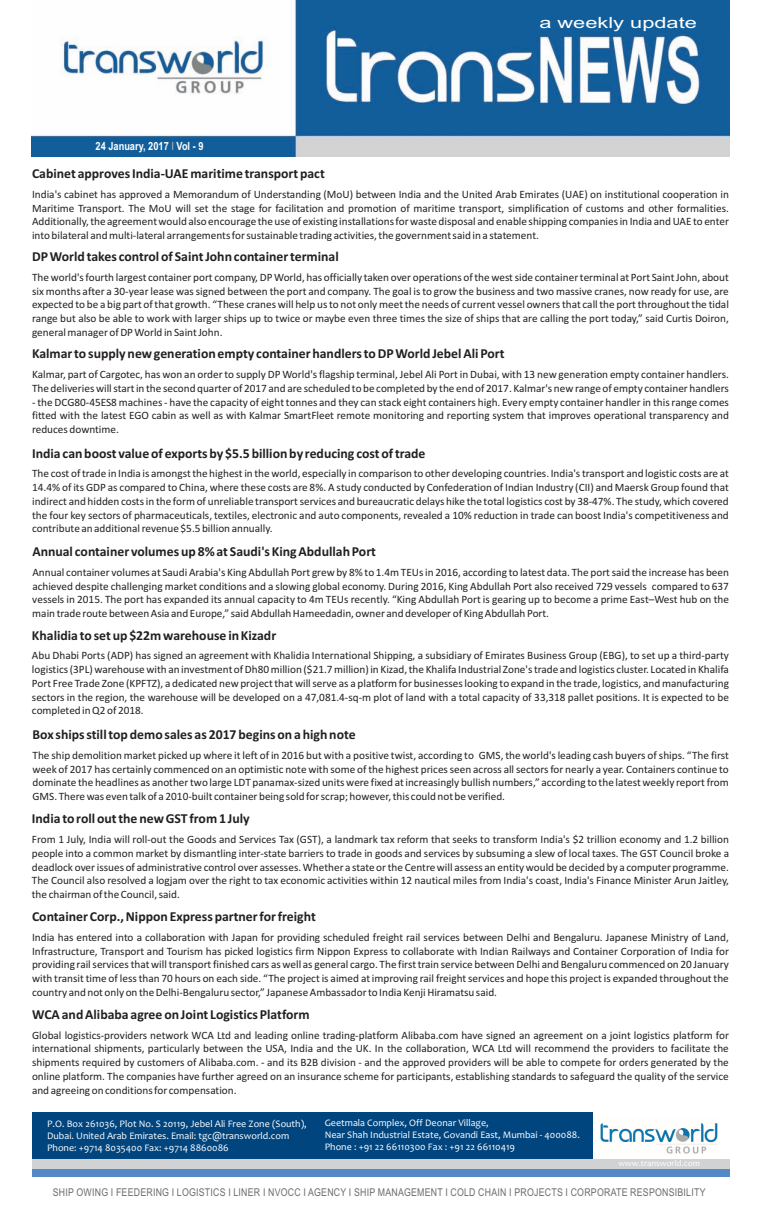
<style>
.page{position:relative;width:761px;height:1211px;background:#fff}
.page>*{position:absolute;margin:0;border:0;box-sizing:border-box;transform-origin:0 0}
.t1{font:15.5px "Arial";color:#fff;scale:1.41 1}
.t2{font:700 13.75px "Calibri";color:#231f20}
.t3{font:11.25px/13.8px "Calibri";color:#231f20;text-align:justify}
.t4{font:700 11.25px "Arial Narrow";color:#fff}
.t5{font:10.75px "Arial Narrow";letter-spacing:.02em;color:#6c6d70}
.t6{font:10px/12.2px "Candara";color:#fff}
.t7{font:8.75px "Candara";color:#fff}
.s1{font-weight:400;color:#bcbdc0}
</style>
<div class="page">
<img style="left:32px;top:0;width:697px;height:157px">
<img style="left:600px;top:1123px;width:118px;height:31px">
<div style="left:32px;top:1111px;width:560px;height:51px;background:#01457f"></div>
<div style="left:32px;top:1158px;width:697px;height:16px;background:#d1d2d4"></div>
<div style="left:32px;top:1169px;width:697px;height:8px;background:#5389c7"></div>
<p class="t4" style="left:96px;top:142px;width:109px">24 January, 2017 <span class="s1">I</span> Vol - 9</p>
<h1 class="t1" style="left:539px;top:17px;width:113px">a weekly update</h1>
<p class="t2" style="left:32px;top:168px;width:294px">Cabinet approves India-UAE maritime transport pact</p>
<p class="t3" style="left:32px;top:188px;width:698px">India's cabinet has approved a Memorandum of Understanding (MoU) between India and the United Arab Emirates (UAE) on institutional cooperation in Maritime Transport. The MoU will set the stage for facilitation and promotion of maritime transport, simplification of customs and other formalities.<br>Additionally, the agreement would also encourage the use of existing installations for waste disposal and enable shipping companies in India and UAE to enter into bilateral and multi-lateral arrangements for sustainable trading activities, the government said in a statement.</p>
<p class="t2" style="left:32px;top:251px;width:308px">DP World takes control of Saint John container terminal</p>
<p class="t3" style="left:32px;top:271px;width:698px">The world's fourth largest container port company, DP World, has officially taken over operations of the west side container terminal at Port Saint John, about six months after a 30-year lease was signed between the port and company. The goal is to grow the business and two massive cranes, now ready for use, are expected to be a big part of that growth. “These cranes will help us to not only meet the needs of current vessel owners that call the port throughout the tidal range but also be able to work with larger ships up to twice or maybe even three times the size of ships that are calling the port today,” said Curtis Doiron, general manager of DP World in Saint John.</p>
<p class="t2" style="left:32px;top:348px;width:474px">Kalmar to supply new generation empty container handlers to DP World Jebel Ali Port</p>
<p class="t3" style="left:32px;top:368px;width:698px">Kalmar, part of Cargotec, has won an order to supply DP World's flagship terminal, Jebel Ali Port in Dubai, with 13 new generation empty container handlers.<br>The deliveries will start in the second quarter of 2017 and are scheduled to be completed by the end of 2017. Kalmar's new range of empty container handlers</p>
<p class="t3" style="left:32px;top:396px;width:698px">- the DCG80-45ES8 machines - have the capacity of eight tonnes and they can stack eight containers high. Every empty container handler in this range comes fitted with the latest EGO cabin as well as with Kalmar SmartFleet remote monitoring and reporting system that improves operational transparency and reduces downtime.</p>
<p class="t2" style="left:32px;top:447px;width:395px">India can boost value of exports by $5.5 billion by reducing cost of trade</p>
<p class="t3" style="left:32px;top:467px;width:698px">The cost of trade in India is amongst the highest in the world, especially in comparison to other developing countries. India's transport and logistic costs are at 14.4% of its GDP as compared to China, where these costs are 8%. A study conducted by Confederation of Indian Industry (CII) and Maersk Group found that indirect and hidden costs in the form of unreliable transport services and bureaucratic delays hike the total logistics cost by 38-47%. The study, which covered the four key sectors of pharmaceuticals, textiles, electronic and auto components, revealed a 10% reduction in trade can boost India's competitiveness and contributean additional revenue $5.5 billion annually.</p>
<p class="t2" style="left:32px;top:546px;width:345px">Annual container volumes up 8% at Saudi's King Abdullah Port</p>
<p class="t3" style="left:32px;top:566px;width:698px">Annual container volumes at Saudi Arabia's King Abdullah Port grew by 8% to 1.4m TEUs in 2016, according to latest data. The port said the increase has been achieved despite challenging market conditions and a slowing global economy. During 2016, King Abdullah Port also received 729 vessels compared to 637 vessels in 2015. The port has expanded its annual capacity to 4m TEUs recently. “King Abdullah Port is gearing up to become a prime East–West hub on the main trade route between Asia and Europe,” said Abdullah Hameedadin, owner and developer of King Abdullah Port.</p>
<p class="t2" style="left:32px;top:629px;width:246px">Khalidia to set up $22m warehouse in Kizadr</p>
<p class="t3" style="left:32px;top:649px;width:698px">Abu Dhabi Ports (ADP) has signed an agreement with Khalidia International Shipping, a subsidiary of Emirates Business Group (EBG), to set up a third-party logistics (3PL) warehouse with an investment of Dh80 million ($21.7 million) in Kizad, the Khalifa Industrial Zone's trade and logistics cluster. Located in Khalifa Port Free Trade Zone (KPFTZ), a dedicated new project that will serve as a platform for businesses looking to expand in the trade, logistics, and manufacturing sectors in the region, the warehouse will be developed on a 47,081.4-sq-m plot of land with a total capacity of 33,318 pallet positions. It is expected to be completed in Q2 of 2018.</p>
<p class="t2" style="left:33px;top:728px;width:324px">Box ships still top demo sales as 2017 begins on a high note</p>
<p class="t3" style="left:32px;top:749px;width:697px">The ship demolition market picked up where it left of in 2016 but with a positive twist, according to GMS, the world's leading cash buyers of ships. “The first week of 2017 has certainly commenced on an optimistic note with some of the highest prices seen across all sectors for nearly a year. Containers continue to dominate the headlines as another two large LDT panamax-sized units were fixed at increasingly bullish numbers,” according to the latest weekly report from GMS. There was even talk of a 2010-built container being sold for scrap; however, this could not be verified.</p>
<p class="t2" style="left:32px;top:813px;width:219px">India to roll out the new GST from 1 July</p>
<p class="t3" style="left:32px;top:833px;width:698px">From 1 July, India will roll-out the Goods and Services Tax (GST), a landmark tax reform that seeks to transform India's $2 trillion economy and 1.2 billion people into a common market by dismantling inter-state barriers to trade in goods and services by subsuming a slew of local taxes. The GST Council broke a deadlock over issues of administrative control over assesses. Whether a state or the Centre will assess an entity would be decided by a computer programme.<br>The Council also resolved a logjam over the right to tax economic activities within 12 nautical miles from India's coast, India's Finance Minister Arun Jaitley, the chairman of the Council, said.</p>
<p class="t2" style="left:32px;top:910px;width:285px">Container Corp., Nippon Express partner for freight</p>
<p class="t3" style="left:32px;top:931px;width:698px">India has entered into a collaboration with Japan for providing scheduled freight rail services between Delhi and Bengaluru. Japanese Ministry of Land, Infrastructure, Transport and Tourism has picked logistics firm Nippon Express to collaborate with Indian Railways and Container Corporation of India for providing rail services that will transport finished cars as well as general cargo. The first train service between Delhi and Bengaluru commenced on 20 January with transit time of less than 70 hours on each side. “The project is aimed at improving rail freight services and hope this project is expanded throughout the country and not only on the Delhi-Bengaluru sector,” Japanese Ambassador to India Kenji Hiramatsu said.</p>
<p class="t2" style="left:32px;top:1008px;width:279px">WCA and Alibaba agree on Joint Logistics Platform</p>
<p class="t3" style="left:32px;top:1029px;width:698px">Global logistics-providers network WCA Ltd and leading online trading-platform Alibaba.com have signed an agreement on a joint logistics platform for international shipments, particularly between the USA, India and the UK. In the collaboration, WCA Ltd will recommend the providers to facilitate the shipments required by customers of Alibaba.com. - and its B2B division - and the approved providers will be able to compete for orders generated by the online platform. The companies have further agreed on an insurance scheme for participants, establishing standards to safeguard the quality of the service and agreeing on conditions for compensation.</p>
<p class="t6" style="left:47px;top:1118px;width:261px">P.O. Box 261036, Plot No. S 20119, Jebel Ali Free Zone (South),<br>Dubai. United Arab Emirates. Email: tgc@transworld.com<br>Phone: +9714 8035400 Fax: +9714 8860086</p>
<p class="t6" style="left:325px;top:1117px;width:256px">Geetmala Complex, Off Deonar Village,<br>Near Shah Industrial Estate, Govandi East, Mumbai - 400088.<br>Phone : +91 22 66110300 Fax : +91 22 66110419</p>
<p class="t7" style="left:618px;top:1160px;width:83px">www.transworld.com</p>
<p class="t5" style="left:53px;top:1188px;width:654px">SHIP OWING I FEEDERING I LOGISTICS I LINER I NVOCC I AGENCY I SHIP MANAGEMENT I COLD CHAIN I PROJECTS I CORPORATE RESPONSIBILITY</p>
</div>
